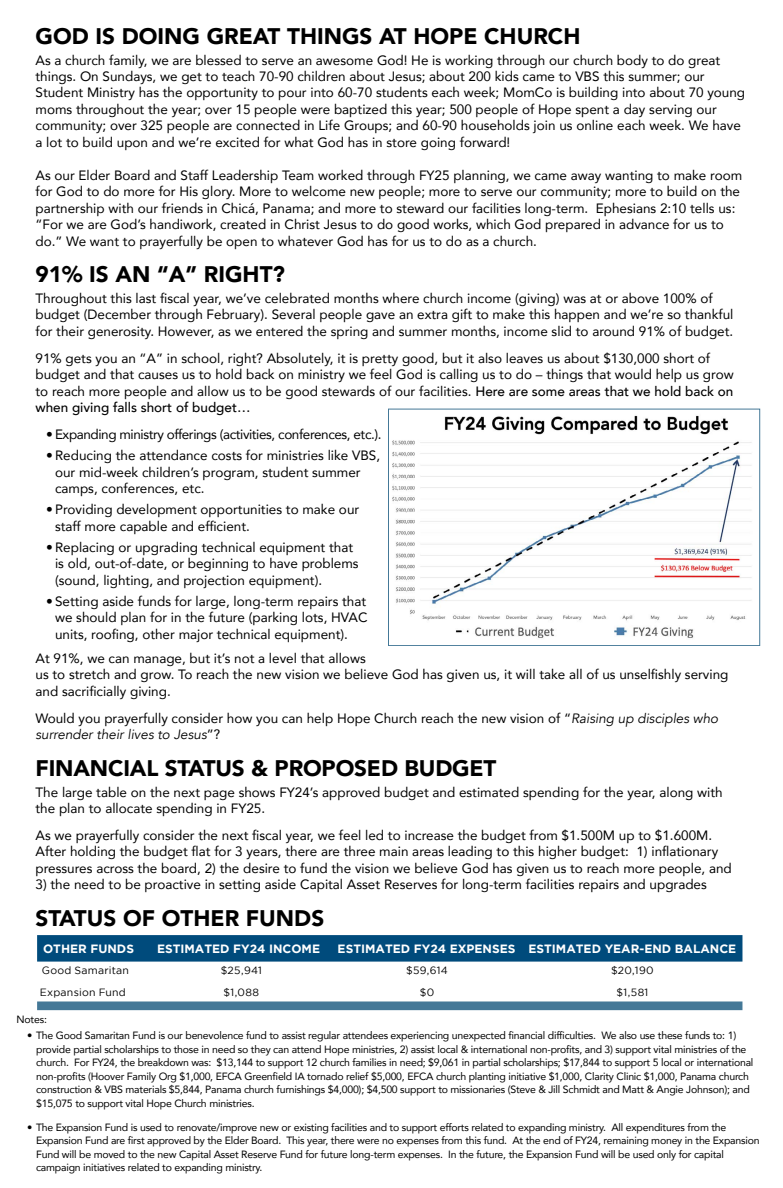
<style>
.page{position:relative;width:783px;height:1188px;background:#fff}
.page>*{position:absolute;margin:0;border:0;box-sizing:border-box;transform-origin:0 0}
.t1{font:900 22.5px "Avenir";color:#000}
.t2{font:13.5px/16.5px "Avenir";color:#000}
.t3{font:13.5px "Avenir";letter-spacing:-.03em;color:#000}
.t4{font:700 12px "Gotham";color:#fff}
.t5{font:10.5px/13.5px "Avenir";letter-spacing:-.02em;color:#000}
.t6{font:10.5px "Gotham";letter-spacing:.025em;color:#000}
.s1{font-weight:500}
.s2{font-style:italic}
</style>
<div class="page">
<svg style="left:37px;top:935px;width:705px;height:27px;background:#044e7e"></svg>
<svg style="left:37px;top:1001px;width:705px;height:9px;background:#4e7f9c"></svg>
<img style="left:392px;top:412px;width:369px;height:233px">
<div style="left:388px;top:409px;width:372px;height:237px;border:1px solid #447897"></div>
<h1 class="t1" style="left:36px;top:16px;width:546px">GOD IS DOING GREAT THINGS AT HOPE CHURCH</h1>
<p class="t2" style="left:36px;top:51px;width:711px">As a church family, we are blessed to serve an awesome God! He is working through our church body to do great things. On Sundays, we get to teach 70-90 children about Jesus; about 200 kids came to VBS this summer; our Student Ministry has the opportunity to pour into 60-70 students each week; MomCo is building into about 70 young moms throughout the year; over 15 people were baptized this year; 500 people of Hope spent a day serving our community; over 325 people are connected in Life Groups; and 60-90 households join us online each week. We have a lot to build upon and we’re excited for what God has in store going forward!</p>
<p class="t2" style="left:36px;top:167px;width:708px">As our Elder Board and Staff Leadership Team worked through FY25 planning, we came away wanting to make room for God to do more for His glory. More to welcome new people; more to serve our community; more to build on the partnership with our friends in Chicá, Panama; and more to steward our facilities long-term. Ephesians 2:10 tells us: “For we are God’s handiwork, created in Christ Jesus to do good works, which God prepared in advance for us to do.” We want to prayerfully be open to whatever God has for us to do as a church.</p>
<h1 class="t1" style="left:36px;top:255px;width:251px">91% IS AN “A” RIGHT?</h1>
<p class="t2" style="left:36px;top:290px;width:699px">Throughout this last fiscal year, we’ve celebrated months where church income (giving) was at or above 100% of budget (December through February). Several people gave an extra gift to make this happen and we’re so thankful for their generosity. However, as we entered the spring and summer months, income slid to around 91% of budget.</p>
<p class="t2" style="left:36px;top:350px;width:700px">91% gets you an “A” in school, right? Absolutely, it is pretty good, but it also leaves us about $130,000 short of budget and that causes us to hold back on ministry we feel God is calling us to do – things that would help us grow to reach more people and allow us to be good stewards of our facilities. <span class="s1">Here are some areas that we hold back on when giving falls short of budget…</span></p>
<p class="t3" style="left:46px;top:424px;width:337px">• Expanding ministry offerings (activities, conferences, etc.).</p>
<p class="t2" style="left:55px;top:447px;width:327px;text-indent:-9px">• Reducing the attendance costs for ministries like VBS, our mid-week children’s program, student summer camps, conferences, etc.</p>
<p class="t2" style="left:55px;top:501px;width:306px;text-indent:-9px">• Providing development opportunities to make our staff more capable and efficient.</p>
<p class="t2" style="left:55px;top:539px;width:305px;text-indent:-9px">• Replacing or upgrading technical equipment that is old, out-of-date, or beginning to have problems (sound, lighting, and projection equipment).</p>
<p class="t2" style="left:55px;top:593px;width:314px;text-align:justify;text-indent:-9px">• Setting aside funds for large, long-term repairs that we should plan for in the future (parking lots, HVAC units, roofing, other major technical equipment).</p>
<p class="t2" style="left:36px;top:650px;width:694px">At 91%, we can manage, but it’s not a level that allows<br>us to stretch and grow. To reach the new vision we believe God has given us, it will take all of us unselfishly serving and sacrificially giving.</p>
<p class="t2" style="left:36px;top:710px;width:684px">Would you prayerfully consider how you can help Hope Church reach the new vision of “<span class="s2">Raising up disciples who surrender their lives to Jesus</span>”?</p>
<h1 class="t1" style="left:36px;top:748px;width:463px">FINANCIAL STATUS &amp; PROPOSED BUDGET</h1>
<p class="t2" style="left:36px;top:783px;width:689px">The large table on the next page shows FY24’s approved budget and estimated spending for the year, along with the plan to allocate spending in FY25.</p>
<p class="t2" style="left:36px;top:827px;width:698px">As we prayerfully consider the next fiscal year, we feel led to increase the budget from $1.500M up to $1.600M.<br>After holding the budget flat for 3 years, there are three main areas leading to this higher budget: 1) inflationary pressures across the board, 2) the desire to fund the vision we believe God has given us to reach more people, and</p>
<p class="t2" style="left:36px;top:876px;width:673px">3) the need to be proactive in setting aside Capital Asset Reserves for long-term facilities repairs and upgrades</p>
<h1 class="t1" style="left:36px;top:898px;width:290px">STATUS OF OTHER FUNDS</h1>
<p class="t4" style="left:43px;top:942px;width:92px">OTHER FUNDS</p>
<p class="t4" style="left:157px;top:942px;width:165px">ESTIMATED FY24 INCOME</p>
<p class="t4" style="left:338px;top:942px;width:400px">ESTIMATED FY24 EXPENSES ESTIMATED YEAR-END BALANCE</p>
<p class="t6" style="left:42px;top:964px;width:89px">Good Samaritan</p>
<p class="t6" style="left:221px;top:964px;width:43px">$25,941</p>
<p class="t6" style="left:406px;top:964px;width:43px">$59,614</p>
<p class="t6" style="left:611px;top:964px;width:44px">$20,190</p>
<p class="t6" style="left:40px;top:986px;width:88px">Expansion Fund</p>
<p class="t6" style="left:223px;top:986px;width:37px">$1,088</p>
<p class="t6" style="left:420px;top:986px;width:16px">$0</p>
<p class="t6" style="left:616px;top:986px;width:33px">$1,581</p>
<p class="t5" style="left:17px;top:1012px;width:32px">Notes:</p>
<p class="t5" style="left:36px;top:1029px;width:719px;text-indent:-9px">• The Good Samaritan Fund is our benevolence fund to assist regular attendees experiencing unexpected financial difficulties. We also use these funds to: 1) provide partial scholarships to those in need so they can attend Hope ministries, 2) assist local &amp; international non-profits, and 3) support vital ministries of the church. For FY24, the breakdown was: $13,144 to support 12 church families in need; $9,061 in partial scholarships; $17,844 to support 5 local or international non-profits (Hoover Family Org $1,000, EFCA Greenfield IA tornado relief $5,000, EFCA church planting initiative $1,000, Clarity Clinic $1,000, Panama church construction &amp; VBS materials $5,844, Panama church furnishings $4,000); $4,500 support to missionaries (Steve &amp; Jill Schmidt and Matt &amp; Angie Johnson); and $15,075 to support vital Hope Church ministries.</p>
<p class="t5" style="left:36px;top:1120px;width:725px;text-indent:-9px">• The Expansion Fund is used to renovate/improve new or existing facilities and to support efforts related to expanding ministry. All expenditures from the Expansion Fund are first approved by the Elder Board. This year, there were no expenses from this fund. At the end of FY24, remaining money in the Expansion Fund will be moved to the new Capital Asset Reserve Fund for future long-term expenses. In the future, the Expansion Fund will be used only for capital campaign initiatives related to expanding ministry.</p>
</div>
